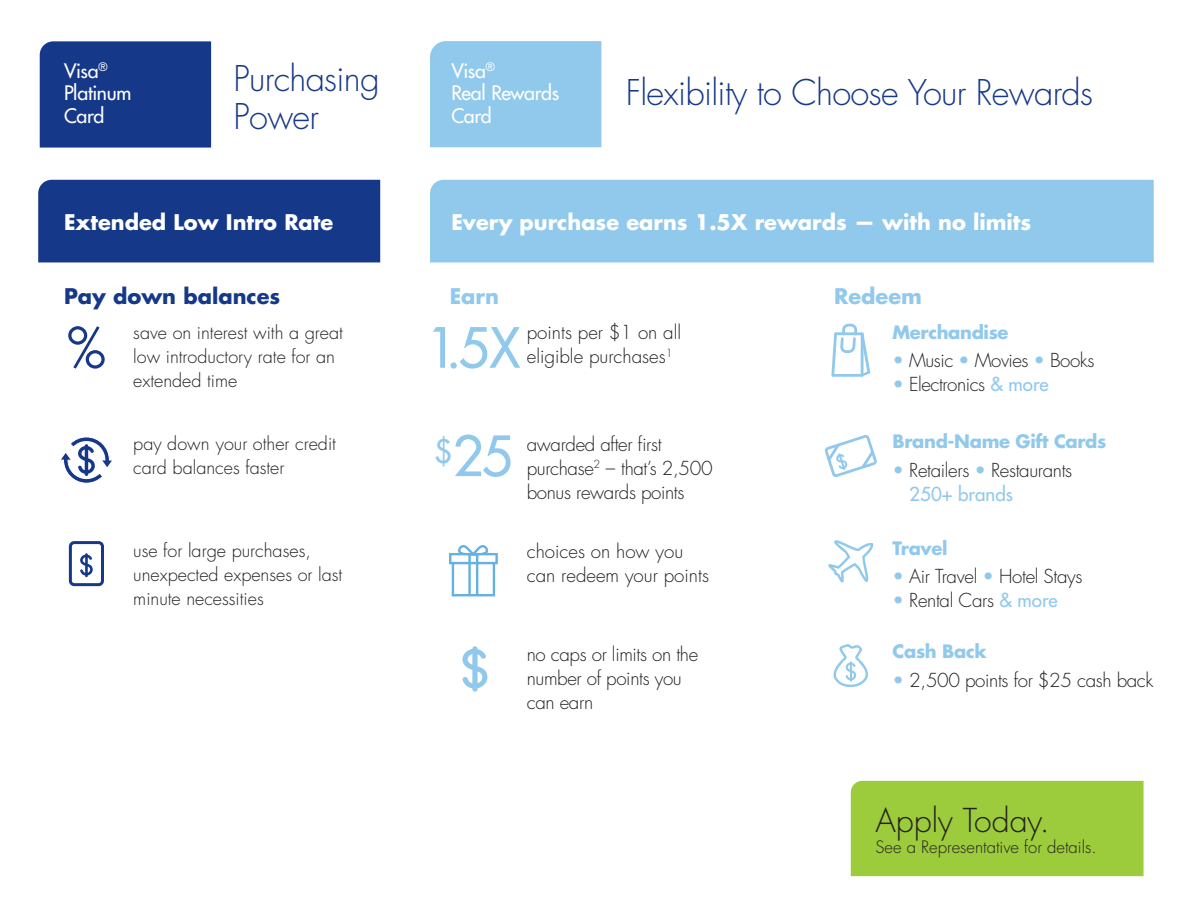
<style>
.page{position:relative;width:1188px;height:918px;background:#fff}
.page>*{position:absolute;margin:0;border:0;box-sizing:border-box;transform-origin:0 0}
.t1{font:500 54px "Futura Std";color:#91c9ed}
.t2{font:500 54px "Futura Std";color:#153888}
.t3{font:300 34.5px/37.5px "Futura Std";letter-spacing:-.02em;color:#153888}
.t4{font:300 32.1px "Futura Std";color:#231f20}
.t5{font:700 21px "Futura Std";color:#fff}
.t6{font:700 21px "Futura Std";color:#153888}
.t7{font:700 21px "Futura Std";color:#91c9ed}
.t8{font:500 19.5px/22.5px "Futura Std";letter-spacing:-.02em;color:#fff}
.t9{font:300 18.75px/24px "Futura Std";letter-spacing:-.02em;color:#231f20}
.t10{font:300 18.75px/24px "Futura Std";color:#231f20}
.t11{font:300 18px/24px "Futura Std";color:#231f20}
.t12{font:700 18px "Futura Std";letter-spacing:-.02em;color:#91c9ed}
.t13{font:300 16.65px "Futura Std";color:#231f20}
.s1{color:#91c9ed}
.s2{font-weight:500;color:#91c9ed}
</style>
<div class="page">
<div style="left:38px;top:180px;width:342px;height:82px;background:#153888"></div>
<div style="left:40px;top:41px;width:171px;height:107px;background:#153888"></div>
<div style="left:430px;top:180px;width:724px;height:82px;background:#91c9ed"></div>
<div style="left:430px;top:41px;width:171px;height:106px;background:#91c9ed"></div>
<svg style="left:449px;top:545px;width:49px;height:51px"></svg>
<svg style="left:828px;top:540px;width:45px;height:43px"></svg>
<svg style="left:831px;top:324px;width:39px;height:53px"></svg>
<svg style="left:824px;top:435px;width:53px;height:42px"></svg>
<svg style="left:833px;top:644px;width:35px;height:43px"></svg>
<svg style="left:462px;top:646px;width:25px;height:46px"></svg>
<div style="left:69px;top:541px;width:35px;height:45px;border:3px solid #153888;border-radius:4px"></div>
<svg style="left:61px;top:437px;width:51px;height:47px"></svg>
<svg style="left:80px;top:553px;width:13px;height:24px"></svg>
<div style="left:851px;top:781px;width:293px;height:95px;background:#9ccb3b"></div>
<p class="t8" style="left:64px;top:59px;width:45px">Visa<sup>®</sup></p>
<p class="t8" style="left:64px;top:82px;width:69px">Platinum</p>
<p class="t8" style="left:64px;top:104px;width:42px">Card</p>
<p class="t3" style="left:234px;top:61px;width:148px">Purchasing<br>Power</p>
<p class="t5" style="left:64px;top:209px;width:271px">Extended Low Intro Rate</p>
<p class="t6" style="left:64px;top:282px;width:218px">Pay down balances</p>
<p class="t8" style="left:451px;top:59px;width:45px">Visa<sup>®</sup></p>
<p class="t8" style="left:451px;top:82px;width:109px">Real Rewards<br>Card</p>
<p class="t3" style="left:626px;top:74px;width:469px">Flexibility to Choose Your Rewards</p>
<p class="t5" style="left:451px;top:209px;width:581px">Every purchase earns 1.5X rewards — with no limits</p>
<p class="t7" style="left:450px;top:282px;width:51px">Earn</p>
<p class="t7" style="left:834px;top:282px;width:89px">Redeem</p>
<p class="t2" style="left:67px;top:314px;width:40px">%</p>
<p class="t10" style="left:527px;top:321px;width:156px">points per $1 on all eligible purchases<sup>1</sup></p>
<p class="t11" style="left:133px;top:321px;width:211px">save on interest with a great low introductory rate for an extended time</p>
<p class="t1" style="left:426px;top:314px;width:95px">1.5X</p>
<p class="t11" style="left:133px;top:432px;width:204px">pay down your other credit card balances faster</p>
<p class="t11" style="left:133px;top:539px;width:211px">use for large purchases, unexpected expenses or last minute necessities</p>
<p class="t1" style="left:434px;top:422px;width:80px"><sup>$</sup>25</p>
<p class="t9" style="left:527px;top:432px;width:187px">awarded after first purchase<sup>2</sup> – that’s 2,500 bonus rewards points</p>
<p class="t10" style="left:527px;top:540px;width:184px">choices on how you can redeem your points</p>
<p class="t9" style="left:527px;top:642px;width:173px">no caps or limits on the number of points you can earn</p>
<p class="t12" style="left:893px;top:320px;width:117px">Merchandise</p>
<p class="t9" style="left:893px;top:349px;width:203px"><span class="s1">•</span> Music <span class="s1">•</span> Movies <span class="s1">•</span> Books</p>
<p class="t9" style="left:893px;top:373px;width:158px"><span class="s1">•</span> Electronics <span class="s2">&amp; more</span></p>
<p class="t12" style="left:893px;top:429px;width:215px">Brand-Name Gift Cards</p>
<p class="t9" style="left:909px;top:458px;width:164px;text-indent:-17px"><span class="s1">•</span> Retailers <span class="s1">•</span> Restaurants<br><span class="s2">250+ brands</span></p>
<p class="t12" style="left:893px;top:536px;width:56px">Travel</p>
<p class="t9" style="left:893px;top:565px;width:191px"><span class="s1">•</span> Air Travel <span class="s1">•</span> Hotel Stays</p>
<p class="t9" style="left:893px;top:589px;width:167px"><span class="s1">•</span> Rental Cars <span class="s2">&amp; more</span></p>
<p class="t12" style="left:893px;top:640px;width:96px">Cash Back</p>
<p class="t9" style="left:893px;top:669px;width:262px"><span class="s1">•</span> 2,500 points for $25 cash back</p>
<p class="t4" style="left:875px;top:801px;width:176px">Apply Today.</p>
<p class="t13" style="left:875px;top:837px;width:223px">See a Representative for details.</p>
</div>
